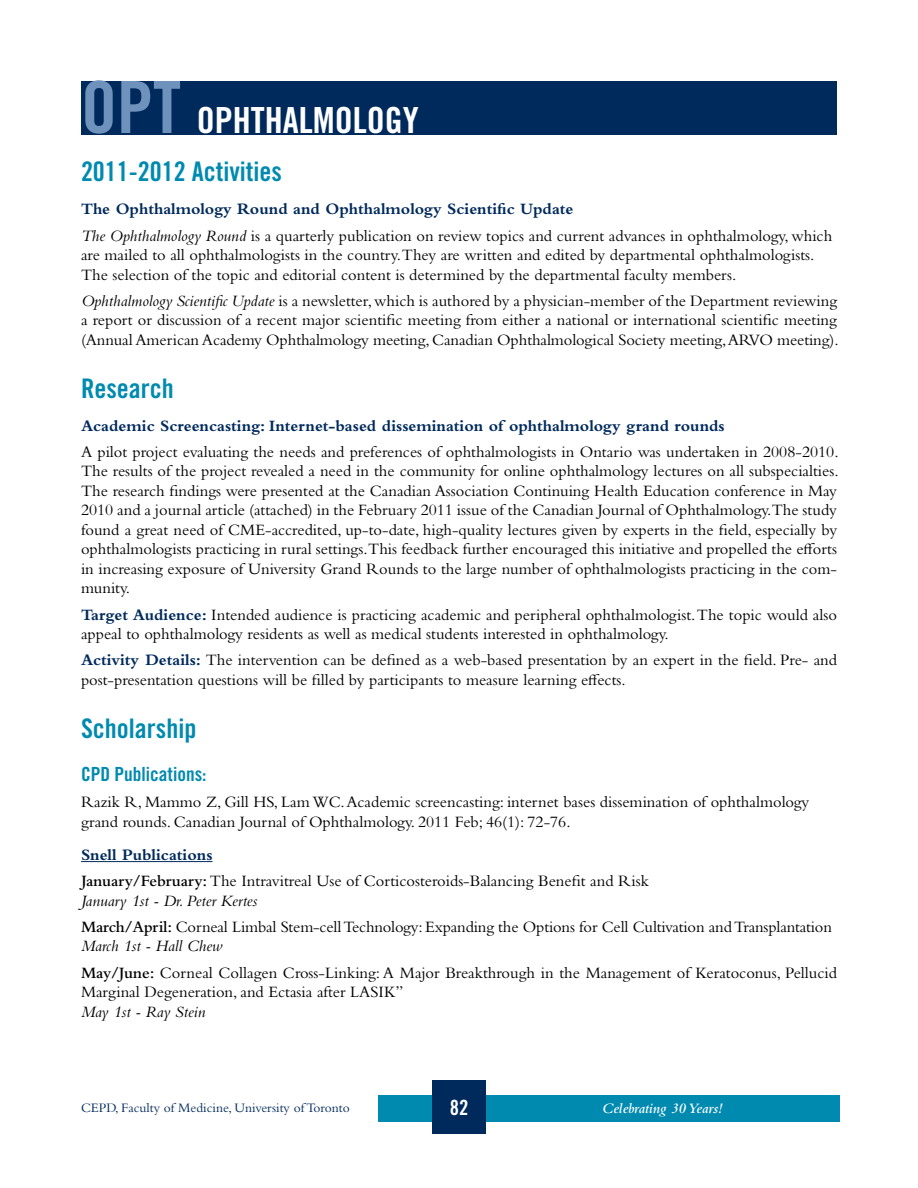
<style>
.page{position:relative;width:918px;height:1188px;background:#fff}
.page>*{position:absolute;margin:0;border:0;box-sizing:border-box;transform-origin:0 0}
.t1{font:36px "Trade Gothic LT Std Bd Cn 20";color:#fff}
.t2{font:27px "Trade Gothic LT Std Bd Cn 20";color:#008ab0}
.t3{font:21px "Trade Gothic LT Std Bd Cn 20";color:#fff}
.t4{font:19.5px "Trade Gothic LT Std Bd Cn 20";color:#008ab0}
.Main_Paragraphs{font:16.5px/19.5px "Bembo Std";color:#000}
.t5{font:700 16.5px "Bembo Std";color:#002a5c}
.t6{font:italic 16.5px "Bembo Std";color:#000}
.t7{font:italic 600 15px "Bembo Std";color:#fff}
.t8{font:13.5px "Bembo Std";color:#002a5c}
.s1{font-size:72px;color:#6f92bd}
.s2{font-style:italic}
.s3{font-weight:700;color:#002a5c}
.s4{font-weight:600}
</style>
<div class="page">
<div style="left:378px;top:1095px;width:461px;height:27px;background:#008ab0"></div>
<div style="left:432px;top:1080px;width:54px;height:54px;background:#002a5c"></div>
<div style="left:81px;top:81px;width:756px;height:53px;background:#002a5c"></div>
<hr style="left:81px;top:861px;width:132px;height:1px;background:#002a5c">
<p class="t1" style="left:81px;top:98px;width:339px"><span class="s1">OPT</span> OPHTHALMOLOGY</p>
<p class="t2" style="left:81px;top:155px;width:202px">2011-2012 Activities</p>
<p class="t5" style="left:81px;top:200px;width:494px">The Ophthalmology Round and Ophthalmology Scientific Update</p>
<p class="Main_Paragraphs" style="left:81px;top:226px;width:753px"><span class="s2">The Ophthalmology Round</span> is a quarterly publication on review topics and current advances in ophthalmology, which are mailed to all ophthalmologists in the country.They are written and edited by departmental ophthalmologists.<br>The selection of the topic and editorial content is determined by the departmental faculty members.</p>
<p class="Main_Paragraphs" style="left:81px;top:291px;width:759px;text-align:justify"><span class="s2">Ophthalmology Scientific Update</span> is a newsletter, which is authored by a physician-member of the Department reviewing a report or discussion of a recent major scientific meeting from either a national or international scientific meeting (Annual American Academy Ophthalmology meeting, Canadian Ophthalmological Society meeting, ARVO meeting).</p>
<p class="t2" style="left:81px;top:372px;width:94px">Research</p>
<p class="t5" style="left:81px;top:416px;width:645px">Academic Screencasting: Internet-based dissemination of ophthalmology grand rounds</p>
<p class="Main_Paragraphs" style="left:81px;top:442px;width:759px;text-align:justify">A pilot project evaluating the needs and preferences of ophthalmologists in Ontario was undertaken in 2008-2010.<br>The results of the project revealed a need in the community for online ophthalmology lectures on all subspecialties.<br>The research findings were presented at the Canadian Association Continuing Health Education conference in May 2010 and a journal article (attached) in the February 2011 issue of the Canadian Journal of Ophthalmology.The study found a great need of CME-accredited, up-to-date, high-quality lectures given by experts in the field, especially by ophthalmologists practicing in rural settings.This feedback further encouraged this initiative and propelled the efforts in increasing exposure of University Grand Rounds to the large number of ophthalmologists practicing in the com&shy;munity.</p>
<p class="Main_Paragraphs" style="left:81px;top:604px;width:758px"><span class="s3">Target Audience:</span> Intended audience is practicing academic and peripheral ophthalmologist. The topic would also appeal to ophthalmology residents as well as medical students interested in ophthalmology.</p>
<p class="Main_Paragraphs" style="left:81px;top:650px;width:758px"><span class="s3">Activity Details:</span> The intervention can be defined as a web-based presentation by an expert in the field. Pre- and post-presentation questions will be filled by participants to measure learning effects.</p>
<p class="t2" style="left:81px;top:712px;width:117px">Scholarship</p>
<p class="t4" style="left:81px;top:762px;width:127px">CPD Publications:</p>
<p class="Main_Paragraphs" style="left:81px;top:792px;width:730px">Razik R, Mammo Z, Gill HS, Lam WC. Academic screencasting: internet bases dissemination of ophthalmology grand rounds. Canadian Journal of Ophthalmology. 2011 Feb; 46(1): 72-76.</p>
<p class="t5" style="left:81px;top:846px;width:133px">Snell Publications</p>
<p class="Main_Paragraphs" style="left:81px;top:871px;width:569px"><span class="s4">January/February:</span> The Intravitreal Use of Corticosteroids-Balancing Benefit and Risk</p>
<p class="t6" style="left:81px;top:891px;width:178px">January 1st - Dr. Peter Kertes</p>
<p class="Main_Paragraphs" style="left:81px;top:917px;width:752px"><span class="s4">March/April:</span> Corneal Limbal Stem-cell Technology: Expanding the Options for Cell Cultivation and Transplantation</p>
<p class="t6" style="left:81px;top:937px;width:143px">March 1st - Hall Chew</p>
<p class="Main_Paragraphs" style="left:81px;top:962px;width:758px"><span class="s4">May/June:</span> Corneal Collagen Cross-Linking: A Major Breakthrough in the Management of Keratoconus, Pellucid<br>Marginal Degeneration, and Ectasia after LASIK”</p>
<p class="t6" style="left:81px;top:1002px;width:126px">May 1st - Ray Stein</p>
<p class="t8" style="left:81px;top:1099px;width:270px">CEPD, Faculty of Medicine, University of Toronto</p>
<p class="t3" style="left:450px;top:1094px;width:20px">82</p>
<p class="t7" style="left:602px;top:1100px;width:122px">Celebrating 30 Years!</p>
</div>
